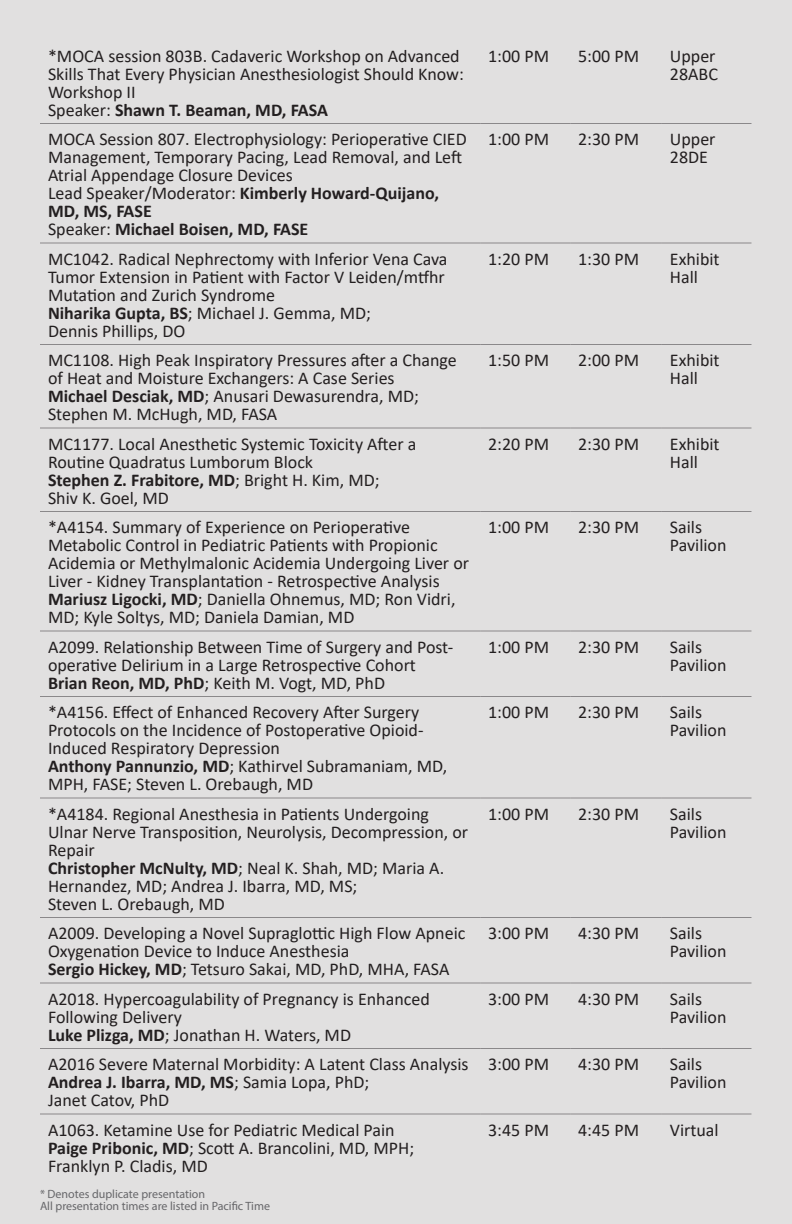
<style>
.page{position:relative;width:792px;height:1224px;background:#e1e0e0}
.page>*{position:absolute;margin:0;border:0;box-sizing:border-box;transform-origin:0 0}
.t1{font:18px/18px "Calibri";color:#231f20}
.t2{font:700 18px/18px "Calibri";color:#231f20}
.Body{font:12px "Myriad Pro";color:#67676a}
.s1{font-weight:400}
.s2{font-weight:700}
</style>
<div class="page">
<hr style="left:40px;top:123px;width:440px;height:1px;background:#8a888a">
<hr style="left:480px;top:123px;width:90px;height:1px;background:#8a888a">
<hr style="left:570px;top:123px;width:92px;height:1px;background:#8a888a">
<hr style="left:662px;top:123px;width:89px;height:1px;background:#8a888a">
<hr style="left:40px;top:243px;width:440px;height:1px;background:#8a888a">
<hr style="left:480px;top:243px;width:90px;height:1px;background:#8a888a">
<hr style="left:570px;top:243px;width:92px;height:1px;background:#8a888a">
<hr style="left:662px;top:243px;width:89px;height:1px;background:#8a888a">
<hr style="left:40px;top:344px;width:440px;height:1px;background:#8a888a">
<hr style="left:480px;top:344px;width:90px;height:1px;background:#8a888a">
<hr style="left:570px;top:344px;width:92px;height:1px;background:#8a888a">
<hr style="left:662px;top:344px;width:89px;height:1px;background:#8a888a">
<hr style="left:40px;top:428px;width:440px;height:1px;background:#8a888a">
<hr style="left:480px;top:428px;width:90px;height:1px;background:#8a888a">
<hr style="left:570px;top:428px;width:92px;height:1px;background:#8a888a">
<hr style="left:662px;top:428px;width:89px;height:1px;background:#8a888a">
<hr style="left:40px;top:511px;width:440px;height:1px;background:#8a888a">
<hr style="left:480px;top:511px;width:90px;height:1px;background:#8a888a">
<hr style="left:570px;top:511px;width:92px;height:1px;background:#8a888a">
<hr style="left:662px;top:511px;width:89px;height:1px;background:#8a888a">
<hr style="left:40px;top:631px;width:440px;height:1px;background:#8a888a">
<hr style="left:480px;top:631px;width:90px;height:1px;background:#8a888a">
<hr style="left:570px;top:631px;width:92px;height:1px;background:#8a888a">
<hr style="left:662px;top:631px;width:89px;height:1px;background:#8a888a">
<hr style="left:40px;top:696px;width:440px;height:1px;background:#8a888a">
<hr style="left:480px;top:696px;width:90px;height:1px;background:#8a888a">
<hr style="left:570px;top:696px;width:92px;height:1px;background:#8a888a">
<hr style="left:662px;top:696px;width:89px;height:1px;background:#8a888a">
<hr style="left:40px;top:798px;width:440px;height:1px;background:#8a888a">
<hr style="left:480px;top:798px;width:90px;height:1px;background:#8a888a">
<hr style="left:570px;top:798px;width:92px;height:1px;background:#8a888a">
<hr style="left:662px;top:798px;width:89px;height:1px;background:#8a888a">
<hr style="left:40px;top:917px;width:440px;height:1px;background:#8a888a">
<hr style="left:480px;top:917px;width:90px;height:1px;background:#8a888a">
<hr style="left:570px;top:917px;width:92px;height:1px;background:#8a888a">
<hr style="left:662px;top:917px;width:89px;height:1px;background:#8a888a">
<hr style="left:40px;top:983px;width:440px;height:1px;background:#8a888a">
<hr style="left:480px;top:983px;width:90px;height:1px;background:#8a888a">
<hr style="left:570px;top:983px;width:92px;height:1px;background:#8a888a">
<hr style="left:662px;top:983px;width:89px;height:1px;background:#8a888a">
<hr style="left:40px;top:1048px;width:440px;height:1px;background:#8a888a">
<hr style="left:480px;top:1048px;width:90px;height:1px;background:#8a888a">
<hr style="left:570px;top:1048px;width:92px;height:1px;background:#8a888a">
<hr style="left:662px;top:1048px;width:89px;height:1px;background:#8a888a">
<hr style="left:40px;top:1114px;width:440px;height:1px;background:#8a888a">
<hr style="left:480px;top:1114px;width:90px;height:1px;background:#8a888a">
<hr style="left:570px;top:1114px;width:92px;height:1px;background:#8a888a">
<hr style="left:662px;top:1114px;width:89px;height:1px;background:#8a888a">
<p class="t1" style="left:48px;top:46px;width:417px">*MOCA session 803B. Cadaveric Workshop on Advanced<br>Skills That Every Physician Anesthesiologist Should Know:<br>Workshop II</p>
<p class="t2" style="left:48px;top:100px;width:282px"><span class="s1">Speaker:</span> Shawn T. Beaman, MD, FASA</p>
<p class="t1" style="left:48px;top:130px;width:420px">MOCA Session 807. Electrophysiology: Perioperative CIED<br>Management, Temporary Pacing, Lead Removal, and Left<br>Atrial Appendage Closure Devices</p>
<p class="t2" style="left:48px;top:184px;width:393px"><span class="s1">Lead Speaker/Moderator:</span> Kimberly Howard-Quijano,<br>MD, MS, FASE</p>
<p class="t2" style="left:48px;top:220px;width:262px"><span class="s1">Speaker:</span> Michael Boisen, MD, FASE</p>
<p class="t1" style="left:48px;top:249px;width:401px">MC1042. Radical Nephrectomy with Inferior Vena Cava<br>Tumor Extension in Patient with Factor V Leiden/mtfhr<br>Mutation and Zurich Syndrome</p>
<p class="t1" style="left:48px;top:303px;width:324px"><span class="s2">Niharika Gupta, BS</span>; Michael J. Gemma, MD;</p>
<p class="t1" style="left:48px;top:321px;width:139px">Dennis Phillips, DO</p>
<p class="t1" style="left:48px;top:351px;width:410px">MC1108. High Peak Inspiratory Pressures after a Change of Heat and Moisture Exchangers: A Case Series</p>
<p class="t1" style="left:48px;top:387px;width:373px"><span class="s2">Michael Desciak, MD</span>; Anusari Dewasurendra, MD;</p>
<p class="t1" style="left:48px;top:405px;width:231px">Stephen M. McHugh, MD, FASA</p>
<p class="t1" style="left:48px;top:434px;width:370px">MC1177. Local Anesthetic Systemic Toxicity After a<br>Routine Quadratus Lumborum Block</p>
<p class="t2" style="left:48px;top:470px;width:333px">Stephen Z. Frabitore, MD<span class="s1">; Bright H. Kim, MD;</span></p>
<p class="t1" style="left:48px;top:488px;width:122px">Shiv K. Goel, MD</p>
<p class="t1" style="left:48px;top:518px;width:423px">*A4154. Summary of Experience on Perioperative Metabolic Control in Pediatric Patients with Propionic Acidemia or Methylmalonic Acidemia Undergoing Liver or Liver - Kidney Transplantation - Retrospective Analysis</p>
<p class="t1" style="left:48px;top:590px;width:409px"><span class="s2">Mariusz Ligocki, MD</span>; Daniella Ohnemus, MD; Ron Vidri,<br>MD; Kyle Soltys, MD; Daniela Damian, MD</p>
<p class="t1" style="left:48px;top:637px;width:407px">A2099. Relationship Between Time of Surgery and Post&shy;operative Delirium in a Large Retrospective Cohort</p>
<p class="t1" style="left:48px;top:673px;width:339px"><span class="s2">Brian Reon, MD, PhD</span>; Keith M. Vogt, MD, PhD</p>
<p class="t1" style="left:48px;top:703px;width:377px">*A4156. Effect of Enhanced Recovery After Surgery<br>Protocols on the Incidence of Postoperative Opioid-<br>Induced Respiratory Depression</p>
<p class="t1" style="left:48px;top:757px;width:401px"><span class="s2">Anthony Pannunzio, MD</span>; Kathirvel Subramaniam, MD,<br>MPH, FASE; Steven L. Orebaugh, MD</p>
<p class="t1" style="left:48px;top:804px;width:422px">*A4184. Regional Anesthesia in Patients Undergoing<br>Ulnar Nerve Transposition, Neurolysis, Decompression, or<br>Repair</p>
<p class="t1" style="left:48px;top:858px;width:398px"><span class="s2">Christopher McNulty, MD</span>; Neal K. Shah, MD; Maria A.<br>Hernandez, MD; Andrea J. Ibarra, MD, MS;</p>
<p class="t1" style="left:48px;top:894px;width:178px">Steven L. Orebaugh, MD</p>
<p class="t1" style="left:48px;top:924px;width:419px">A2009. Developing a Novel Supraglottic High Flow Apneic<br>Oxygenation Device to Induce Anesthesia</p>
<p class="t1" style="left:48px;top:960px;width:403px"><span class="s2">Sergio Hickey, MD</span>; Tetsuro Sakai, MD, PhD, MHA, FASA</p>
<p class="t1" style="left:48px;top:989px;width:383px">A2018. Hypercoagulability of Pregnancy is Enhanced<br>Following Delivery</p>
<p class="t1" style="left:48px;top:1025px;width:305px"><span class="s2">Luke Plizga, MD</span>; Jonathan H. Waters, MD</p>
<p class="t1" style="left:48px;top:1055px;width:422px">A2016 Severe Maternal Morbidity: A Latent Class Analysis</p>
<p class="t2" style="left:48px;top:1073px;width:323px">Andrea J. Ibarra, MD, MS<span class="s1">; Samia Lopa, PhD;</span></p>
<p class="t1" style="left:48px;top:1091px;width:123px">Janet Catov, PhD</p>
<p class="t1" style="left:48px;top:1120px;width:348px">A1063. Ketamine Use for Pediatric Medical Pain</p>
<p class="t1" style="left:48px;top:1138px;width:368px"><span class="s2">Paige Pribonic, MD</span>; Scott A. Brancolini, MD, MPH;<br>Franklyn P. Cladis, MD</p>
<p class="Body" style="left:40px;top:1186px;width:167px">* Denotes duplicate presentation</p>
<p class="Body" style="left:40px;top:1198px;width:232px">All presentation times are listed in Pacific Time</p>
<p class="t1" style="left:488px;top:46px;width:62px">1:00 PM</p>
<p class="t1" style="left:578px;top:46px;width:62px">5:00 PM</p>
<p class="t1" style="left:670px;top:46px;width:50px">Upper<br>28ABC</p>
<p class="t1" style="left:488px;top:130px;width:62px">1:00 PM</p>
<p class="t1" style="left:578px;top:130px;width:62px">2:30 PM</p>
<p class="t1" style="left:670px;top:130px;width:47px">Upper<br>28DE</p>
<p class="t1" style="left:488px;top:249px;width:62px">1:20 PM</p>
<p class="t1" style="left:578px;top:249px;width:62px">1:30 PM</p>
<p class="t1" style="left:670px;top:249px;width:51px">Exhibit<br>Hall</p>
<p class="t1" style="left:488px;top:351px;width:62px">1:50 PM</p>
<p class="t1" style="left:578px;top:351px;width:62px">2:00 PM</p>
<p class="t1" style="left:670px;top:351px;width:51px">Exhibit<br>Hall</p>
<p class="t1" style="left:488px;top:434px;width:62px">2:20 PM</p>
<p class="t1" style="left:578px;top:434px;width:62px">2:30 PM</p>
<p class="t1" style="left:670px;top:434px;width:51px">Exhibit<br>Hall</p>
<p class="t1" style="left:488px;top:518px;width:62px">1:00 PM</p>
<p class="t1" style="left:578px;top:518px;width:62px">2:30 PM</p>
<p class="t1" style="left:670px;top:518px;width:58px">Sails<br>Pavilion</p>
<p class="t1" style="left:488px;top:637px;width:62px">1:00 PM</p>
<p class="t1" style="left:578px;top:637px;width:62px">2:30 PM</p>
<p class="t1" style="left:670px;top:637px;width:58px">Sails<br>Pavilion</p>
<p class="t1" style="left:488px;top:703px;width:62px">1:00 PM</p>
<p class="t1" style="left:578px;top:703px;width:62px">2:30 PM</p>
<p class="t1" style="left:670px;top:703px;width:58px">Sails<br>Pavilion</p>
<p class="t1" style="left:488px;top:804px;width:62px">1:00 PM</p>
<p class="t1" style="left:578px;top:804px;width:62px">2:30 PM</p>
<p class="t1" style="left:670px;top:804px;width:58px">Sails<br>Pavilion</p>
<p class="t1" style="left:488px;top:924px;width:62px">3:00 PM</p>
<p class="t1" style="left:578px;top:924px;width:62px">4:30 PM</p>
<p class="t1" style="left:670px;top:924px;width:58px">Sails<br>Pavilion</p>
<p class="t1" style="left:488px;top:989px;width:62px">3:00 PM</p>
<p class="t1" style="left:578px;top:989px;width:62px">4:30 PM</p>
<p class="t1" style="left:670px;top:989px;width:58px">Sails<br>Pavilion</p>
<p class="t1" style="left:488px;top:1055px;width:62px">3:00 PM</p>
<p class="t1" style="left:578px;top:1055px;width:62px">4:30 PM</p>
<p class="t1" style="left:670px;top:1055px;width:58px">Sails<br>Pavilion</p>
<p class="t1" style="left:488px;top:1120px;width:62px">3:45 PM</p>
<p class="t1" style="left:578px;top:1120px;width:62px">4:45 PM</p>
<p class="t1" style="left:670px;top:1120px;width:50px">Virtual</p>
</div>
